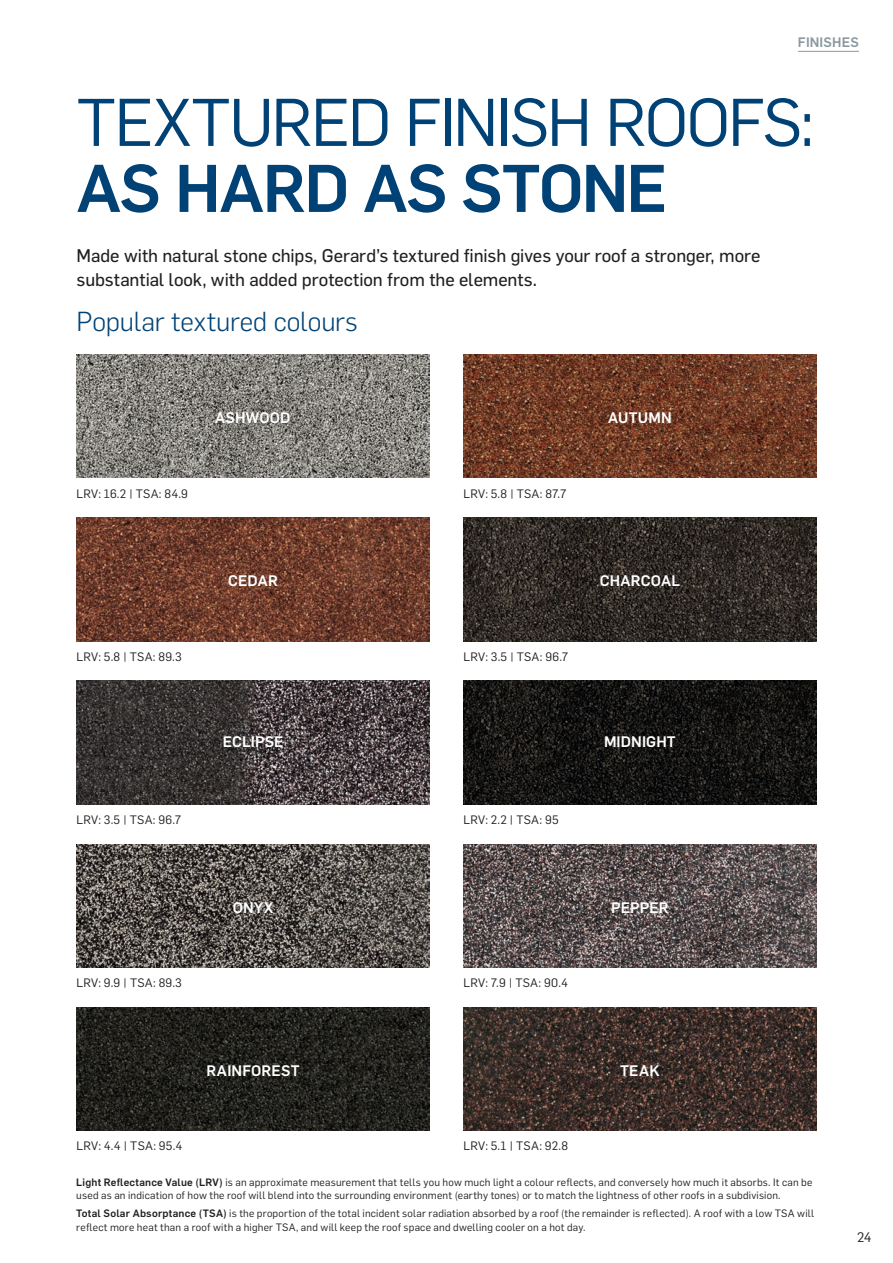
<style>
.page{position:relative;width:893px;height:1263px;background:#fff}
.page>*{position:absolute;margin:0;border:0;box-sizing:border-box;transform-origin:0 0}
.t1{font:66px "Flama";letter-spacing:-.03em;color:#004275}
.t2{font:500 66px "Flama";letter-spacing:-.02em;color:#004275}
.t3{font:300 27px "Flama";letter-spacing:-.005em;color:#004275}
.t4{font:18px/24px "Flama Basic";color:#231f20}
.t5{font:500 15px "Flama";letter-spacing:.01em;color:#fff}
.t6{font:500 13.5px "Flama";letter-spacing:.01em;color:#8b98a0}
.t7{font:13.5px "Flama";color:#231f20}
.t8{font:12px "Flama";letter-spacing:.02em;color:#231f20}
.t9{font:10.5px/13.5px "Flama";letter-spacing:.02em;color:#231f20}
.s1{font-weight:500}
</style>
<div class="page">
<hr style="left:798px;top:51px;width:61px;height:1px;background:#8b98a0">
<img style="left:77px;top:354px;width:353px;height:124px">
<img style="left:463px;top:354px;width:353px;height:124px">
<img style="left:77px;top:518px;width:353px;height:123px">
<img style="left:77px;top:1007px;width:353px;height:123px">
<img style="left:463px;top:518px;width:353px;height:123px">
<img style="left:463px;top:1007px;width:353px;height:123px">
<img style="left:77px;top:844px;width:353px;height:123px">
<img style="left:463px;top:844px;width:353px;height:123px">
<img style="left:77px;top:681px;width:353px;height:123px">
<img style="left:463px;top:681px;width:353px;height:123px">
<div style="left:186px;top:380px;width:134px;height:75px;background:#231f20;opacity:.7"></div>
<div style="left:203px;top:870px;width:99px;height:75px;background:#231f20;opacity:.7"></div>
<div style="left:581px;top:869px;width:117px;height:76px;background:#231f20;opacity:.7"></div>
<p class="t6" style="left:798px;top:32px;width:63px">FINISHES</p>
<h1 class="t1" style="left:77px;top:77px;width:739px">TEXTURED FINISH ROOFS:</h1>
<h1 class="t2" style="left:77px;top:141px;width:592px">AS HARD AS STONE</h1>
<h3 class="t4" style="left:77px;top:243px;width:685px">Made with natural stone chips, Gerard’s textured finish gives your roof a stronger, more substantial look, with added protection from the elements.</h3>
<h2 class="t3" style="left:77px;top:303px;width:283px">Popular textured colours</h2>
<h3 class="t5" style="left:215px;top:407px;width:77px">ASHWOOD</h3>
<h3 class="t5" style="left:608px;top:407px;width:65px">AUTUMN</h3>
<p class="t8" style="left:77px;top:486px;width:113px">LRV: 16.2 | TSA: 84.9</p>
<p class="t8" style="left:463px;top:486px;width:104px">LRV: 5.8 | TSA: 87.7</p>
<h3 class="t5" style="left:228px;top:570px;width:51px">CEDAR</h3>
<h3 class="t5" style="left:600px;top:570px;width:82px">CHARCOAL</h3>
<p class="t8" style="left:77px;top:648px;width:107px">LRV: 5.8 | TSA: 89.3</p>
<p class="t8" style="left:463px;top:648px;width:106px">LRV: 3.5 | TSA: 96.7</p>
<h3 class="t5" style="left:223px;top:731px;width:62px">ECLIPSE</h3>
<h3 class="t5" style="left:604px;top:731px;width:73px">MIDNIGHT</h3>
<p class="t8" style="left:77px;top:811px;width:106px">LRV: 3.5 | TSA: 96.7</p>
<p class="t8" style="left:463px;top:811px;width:97px">LRV: 2.2 | TSA: 95</p>
<h3 class="t5" style="left:233px;top:897px;width:42px">ONYX</h3>
<h3 class="t5" style="left:611px;top:897px;width:59px">PEPPER</h3>
<p class="t8" style="left:77px;top:975px;width:107px">LRV: 9.9 | TSA: 89.3</p>
<p class="t8" style="left:463px;top:975px;width:106px">LRV: 7.9 | TSA: 90.4</p>
<h3 class="t5" style="left:206px;top:1060px;width:95px">RAINFOREST</h3>
<h3 class="t5" style="left:620px;top:1060px;width:41px">TEAK</h3>
<p class="t8" style="left:77px;top:1138px;width:107px">LRV: 4.4 | TSA: 95.4</p>
<p class="t8" style="left:463px;top:1138px;width:106px">LRV: 5.1 | TSA: 92.8</p>
<p class="t9" style="left:76px;top:1175px;width:738px"><span class="s1">Light Reflectance Value (LRV)</span> is an approximate measurement that tells you how much light a colour reflects, and conversely how much it absorbs. It can be used as an indication of how the roof will blend into the surrounding environment (earthy tones) or to match the lightness of other roofs in a subdivision.</p>
<p class="t9" style="left:76px;top:1206px;width:739px"><span class="s1">Total Solar Absorptance (TSA)</span> is the proportion of the total incident solar radiation absorbed by a roof (the remainder is reflected). A roof with a low TSA will reflect more heat than a roof with a higher TSA, and will keep the roof space and dwelling cooler on a hot day.</p>
<p class="t7" style="left:857px;top:1227px;width:16px">24</p>
</div>
